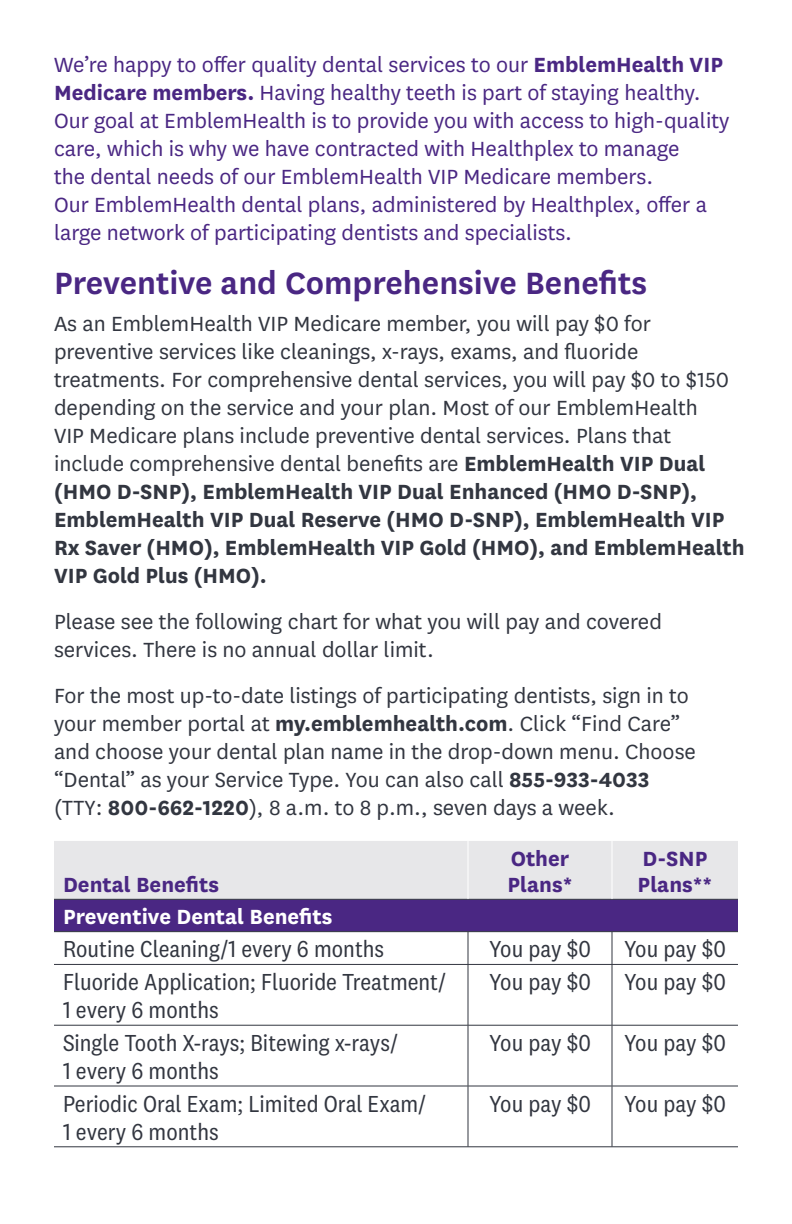
<style>
.page{position:relative;width:792px;height:1224px;background:#fff}
.page>*{position:absolute;margin:0;border:0;box-sizing:border-box;transform-origin:0 0}
.Header_paragraph_National{font:600 36px "National";color:#4a2783}
.body_National_12pt{font:24px/28px "National";color:#323640}
.Header_paragraph_National-2{font:24px/28px "National";color:#4a2783}
.Table_-_Body_Copy{font:24px/28px "National 2 Narrow";color:#323640}
.Table_-_Body_Copy_bold_White{font:700 24px "National";color:#fff}
.Table_-_Body_Copy_bold_White-2{font:700 24px/26px "National";color:#4a2783}
.Table_-_Body_Copy_bold{font:700 24px "National";color:#4a2783}
.s1{font-weight:700}
</style>
<div class="page">
<div style="left:54px;top:841px;width:684px;height:58px;background:#e7e7e9"></div>
<div style="left:54px;top:900px;width:684px;height:31px;background:#4a2783"></div>
<hr style="left:54px;top:931px;width:414px;height:1px;background:#323640">
<hr style="left:468px;top:931px;width:144px;height:1px;background:#323640">
<hr style="left:468px;top:932px;width:1px;height:32px;background:#323640">
<hr style="left:612px;top:931px;width:126px;height:1px;background:#323640">
<hr style="left:612px;top:932px;width:1px;height:32px;background:#323640">
<hr style="left:54px;top:964px;width:414px;height:1px;background:#323640">
<hr style="left:468px;top:964px;width:144px;height:1px;background:#323640">
<hr style="left:468px;top:965px;width:1px;height:60px;background:#323640">
<hr style="left:612px;top:964px;width:126px;height:1px;background:#323640">
<hr style="left:612px;top:965px;width:1px;height:60px;background:#323640">
<hr style="left:54px;top:1025px;width:414px;height:1px;background:#323640">
<hr style="left:468px;top:1025px;width:144px;height:1px;background:#323640">
<hr style="left:468px;top:1025px;width:1px;height:61px;background:#323640">
<hr style="left:612px;top:1025px;width:126px;height:1px;background:#323640">
<hr style="left:612px;top:1025px;width:1px;height:61px;background:#323640">
<hr style="left:54px;top:1086px;width:414px;height:1px;background:#323640">
<hr style="left:468px;top:1086px;width:144px;height:1px;background:#323640">
<hr style="left:468px;top:1086px;width:1px;height:61px;background:#323640">
<hr style="left:612px;top:1086px;width:126px;height:1px;background:#323640">
<hr style="left:612px;top:1086px;width:1px;height:61px;background:#323640">
<hr style="left:54px;top:1146px;width:414px;height:1px;background:#323640">
<hr style="left:468px;top:1146px;width:144px;height:1px;background:#323640">
<hr style="left:612px;top:1146px;width:126px;height:1px;background:#323640">
<hr style="left:54px;top:899px;width:414px;height:1px;background:#323640">
<hr style="left:468px;top:899px;width:144px;height:1px;background:#323640">
<hr style="left:612px;top:899px;width:126px;height:1px;background:#323640">
<hr style="left:468px;top:841px;width:1px;height:58px;background:#fff">
<hr style="left:612px;top:841px;width:1px;height:58px;background:#fff">
<p class="Header_paragraph_National-2" style="left:54px;top:50px;width:677px">We’re happy to offer quality dental services to our <span class="s1">EmblemHealth VIP Medicare members.</span> Having healthy teeth is part of staying healthy.<br>Our goal at EmblemHealth is to provide you with access to high-quality care, which is why we have contracted with Healthplex to manage<br>the dental needs of our EmblemHealth VIP Medicare members.<br>Our EmblemHealth dental plans, administered by Healthplex, offer a large network of participating dentists and specialists.</p>
<p class="Header_paragraph_National" style="left:54px;top:258px;width:595px">Preventive and Comprehensive Benefits</p>
<p class="body_National_12pt" style="left:54px;top:309px;width:692px">As an EmblemHealth VIP Medicare member, you will pay $0 for preventive services like cleanings, x-rays, exams, and fluoride treatments. For comprehensive dental services, you will pay $0 to $150 depending on the service and your plan. Most of our EmblemHealth<br>VIP Medicare plans include preventive dental services. Plans that include comprehensive dental benefits are <span class="s1">EmblemHealth VIP Dual (HMO D-SNP), EmblemHealth VIP Dual Enhanced (HMO D-SNP), EmblemHealth VIP Dual Reserve (HMO D-SNP), EmblemHealth VIP Rx Saver (HMO), EmblemHealth VIP Gold (HMO), and EmblemHealth VIP Gold Plus (HMO).</span></p>
<p class="body_National_12pt" style="left:54px;top:607px;width:609px">Please see the following chart for what you will pay and covered services. There is no annual dollar limit.</p>
<p class="body_National_12pt" style="left:54px;top:681px;width:643px">For the most up-to-date listings of participating dentists, sign in to your member portal at <span class="s1">my.emblemhealth.com</span>. Click “Find Care” and choose your dental plan name in the drop-down menu. Choose “Dental” as your Service Type. You can also call <span class="s1">855-933-4033 </span>(TTY: <span class="s1">800-662-1220</span>), 8 a.m. to 8 p.m., seven days a week.</p>
<h3 class="Table_-_Body_Copy_bold" style="left:63px;top:868px;width:158px">Dental Benefits</h3>
<h3 class="Table_-_Body_Copy_bold_White-2" style="left:508px;top:844px;width:66px">Other<br>Plans*</h3>
<h3 class="Table_-_Body_Copy_bold_White-2" style="left:638px;top:844px;width:76px">D-SNP<br>Plans**</h3>
<h3 class="Table_-_Body_Copy_bold_White" style="left:63px;top:900px;width:271px">Preventive Dental Benefits</h3>
<p class="Table_-_Body_Copy" style="left:63px;top:935px;width:323px">Routine Cleaning/1 every 6 months</p>
<p class="Table_-_Body_Copy" style="left:489px;top:935px;width:103px">You pay $0</p>
<p class="Table_-_Body_Copy" style="left:624px;top:935px;width:103px">You pay $0</p>
<p class="Table_-_Body_Copy" style="left:63px;top:968px;width:385px">Fluoride Application; Fluoride Treatment/<br>1 every 6 months</p>
<p class="Table_-_Body_Copy" style="left:489px;top:968px;width:103px">You pay $0</p>
<p class="Table_-_Body_Copy" style="left:624px;top:968px;width:103px">You pay $0</p>
<p class="Table_-_Body_Copy" style="left:63px;top:1028px;width:337px">Single Tooth X-rays; Bitewing x-rays/<br>1 every 6 months</p>
<p class="Table_-_Body_Copy" style="left:489px;top:1028px;width:103px">You pay $0</p>
<p class="Table_-_Body_Copy" style="left:624px;top:1028px;width:103px">You pay $0</p>
<p class="Table_-_Body_Copy" style="left:63px;top:1089px;width:365px">Periodic Oral Exam; Limited Oral Exam/<br>1 every 6 months</p>
<p class="Table_-_Body_Copy" style="left:489px;top:1089px;width:103px">You pay $0</p>
<p class="Table_-_Body_Copy" style="left:624px;top:1089px;width:103px">You pay $0</p>
</div>
